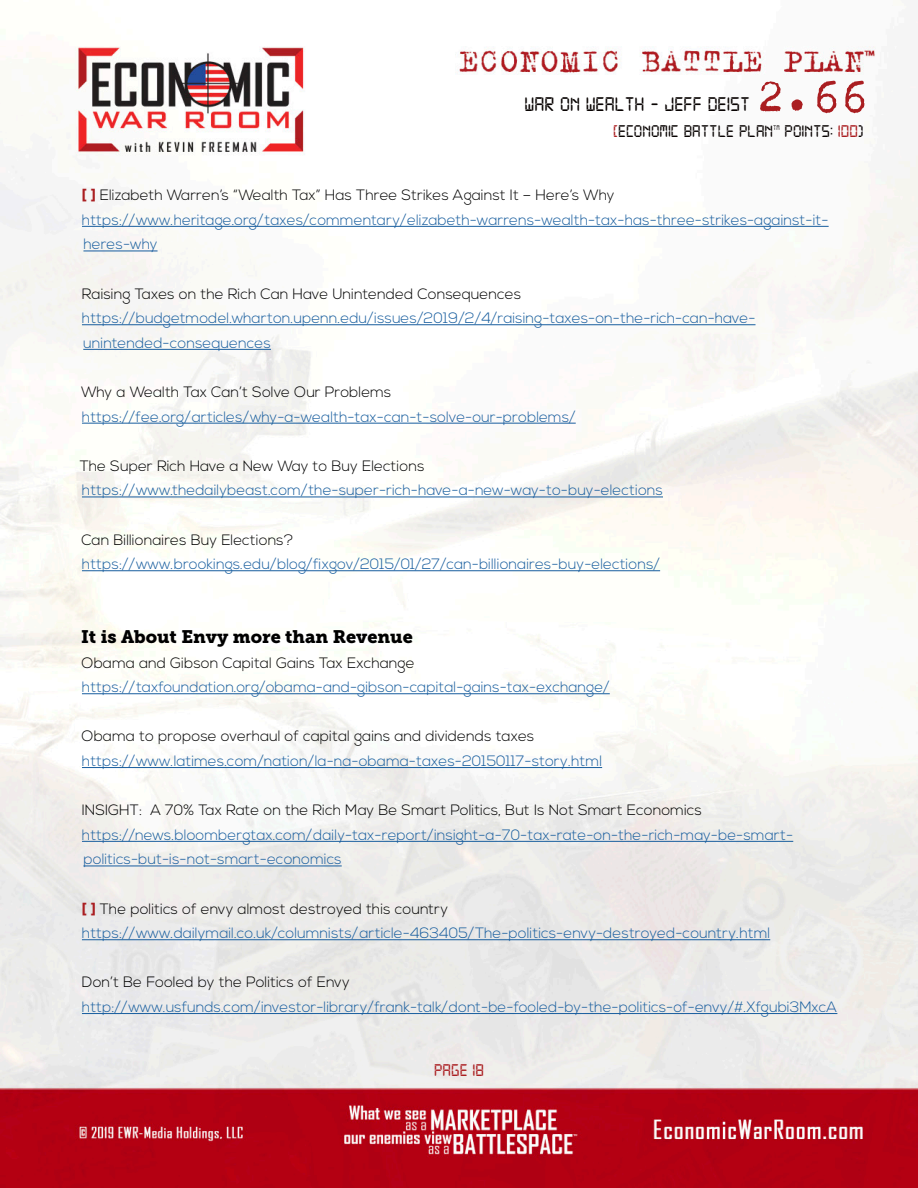
<style>
.page{position:relative;width:918px;height:1188px;background:#fff}
.page>*{position:absolute;margin:0;border:0;box-sizing:border-box;transform-origin:0 0}
.t1{font:51px "Trixie";color:#aa1e21}
.t2{font:21px "Digital 7";color:#080302}
.t3{font:18px "Digital 7";color:#080302}
.t4{font:18px "Museo Slab 900";color:#000}
.t5{font:18px "Digital 7";color:#aa1e21}
.t6{font:300 15px/24.6px "Nexa";color:#175d9e}
.t7{font:300 15px "Nexa";color:#000}
.t8{font:7.05px "Digital 7";color:#080302}
.s1{color:#aa1e21}
.s2{font-family:"Museo Slab 900";font-weight:400;color:#aa1e21}
</style>
<div class="page">
<img style="left:0;top:29px;width:918px;height:1159px">
<hr style="left:82px;top:226px;width:747px;height:1px;background:#175d9e">
<hr style="left:83px;top:251px;width:75px;height:1px;background:#175d9e">
<hr style="left:82px;top:324px;width:674px;height:1px;background:#175d9e">
<hr style="left:83px;top:349px;width:188px;height:1px;background:#175d9e">
<hr style="left:82px;top:423px;width:494px;height:1px;background:#175d9e">
<hr style="left:82px;top:497px;width:581px;height:1px;background:#175d9e">
<hr style="left:82px;top:570px;width:578px;height:1px;background:#175d9e">
<hr style="left:82px;top:693px;width:528px;height:1px;background:#175d9e">
<hr style="left:82px;top:767px;width:520px;height:1px;background:#175d9e">
<hr style="left:82px;top:841px;width:711px;height:1px;background:#175d9e">
<hr style="left:83px;top:866px;width:259px;height:1px;background:#175d9e">
<hr style="left:82px;top:939px;width:688px;height:1px;background:#175d9e">
<hr style="left:82px;top:1013px;width:755px;height:1px;background:#175d9e">
<h1 class="t1" style="left:756px;top:62px;width:114px">2.66</h1>
<p class="t3" style="left:613px;top:123px;width:161px"><span class="s1">[</span>ECONOMIC BATTLE PLAN</p>
<p class="t8" style="left:773px;top:124px;width:8px">TM</p>
<p class="t3" style="left:785px;top:123px;width:81px">POINTS: <span class="s1">100</span>)</p>
<h2 class="t2" style="left:524px;top:95px;width:227px">WAR ON WEALTH - JEFF DEIST</h2>
<p class="t7" style="left:82px;top:186px;width:534px"><span class="s2">[ ]</span> Elizabeth Warren’s “Wealth Tax” Has Three Strikes Against It – Here’s Why</p>
<p class="t6" style="left:82px;top:208px;width:748px">https://www.heritage.org/taxes/commentary/elizabeth-warrens-wealth-tax-has-three-strikes-against-it&shy;heres-why</p>
<p class="t7" style="left:82px;top:285px;width:441px">Raising Taxes on the Rich Can Have Unintended Consequences</p>
<p class="t6" style="left:82px;top:306px;width:675px">https://budgetmodel.wharton.upenn.edu/issues/2019/2/4/raising-taxes-on-the-rich-can-have&shy;unintended-consequences</p>
<p class="t7" style="left:81px;top:383px;width:312px">Why a Wealth Tax Can’t Solve Our Problems</p>
<p class="t6" style="left:82px;top:405px;width:495px">https://fee.org/articles/why-a-wealth-tax-can-t-solve-our-problems/</p>
<p class="t7" style="left:80px;top:457px;width:346px">The Super Rich Have a New Way to Buy Elections</p>
<p class="t6" style="left:82px;top:479px;width:583px">https://www.thedailybeast.com/the-super-rich-have-a-new-way-to-buy-elections</p>
<p class="t7" style="left:81px;top:531px;width:214px">Can Billionaires Buy Elections?</p>
<p class="t6" style="left:82px;top:552px;width:580px">https://www.brookings.edu/blog/fixgov/2015/01/27/can-billionaires-buy-elections/</p>
<p class="t4" style="left:81px;top:626px;width:333px">It is About Envy more than Revenue</p>
<p class="t7" style="left:81px;top:654px;width:335px">Obama and Gibson Capital Gains Tax Exchange</p>
<p class="t6" style="left:82px;top:675px;width:529px">https://taxfoundation.org/obama-and-gibson-capital-gains-tax-exchange/</p>
<p class="t7" style="left:81px;top:728px;width:454px">Obama to propose overhaul of capital gains and dividends taxes</p>
<p class="t6" style="left:82px;top:749px;width:522px">https://www.latimes.com/nation/la-na-obama-taxes-20150117-story.html</p>
<p class="t7" style="left:82px;top:801px;width:622px">INSIGHT: A 70% Tax Rate on the Rich May Be Smart Politics, But Is Not Smart Economics</p>
<p class="t6" style="left:82px;top:823px;width:713px">https://news.bloombergtax.com/daily-tax-report/insight-a-70-tax-rate-on-the-rich-may-be-smart&shy;politics-but-is-not-smart-economics</p>
<p class="t7" style="left:82px;top:900px;width:368px"><span class="s2">[ ]</span> The politics of envy almost destroyed this country</p>
<p class="t6" style="left:82px;top:921px;width:690px">https://www.dailymail.co.uk/columnists/article-463405/The-politics-envy-destroyed-country.html</p>
<p class="t7" style="left:82px;top:974px;width:269px">Don’t Be Fooled by the Politics of Envy</p>
<p class="t6" style="left:82px;top:995px;width:756px">http://www.usfunds.com/investor-library/frank-talk/dont-be-fooled-by-the-politics-of-envy/#.Xfgubi3MxcA</p>
<p class="t5" style="left:434px;top:1062px;width:51px">PAGE 18</p>
</div>
